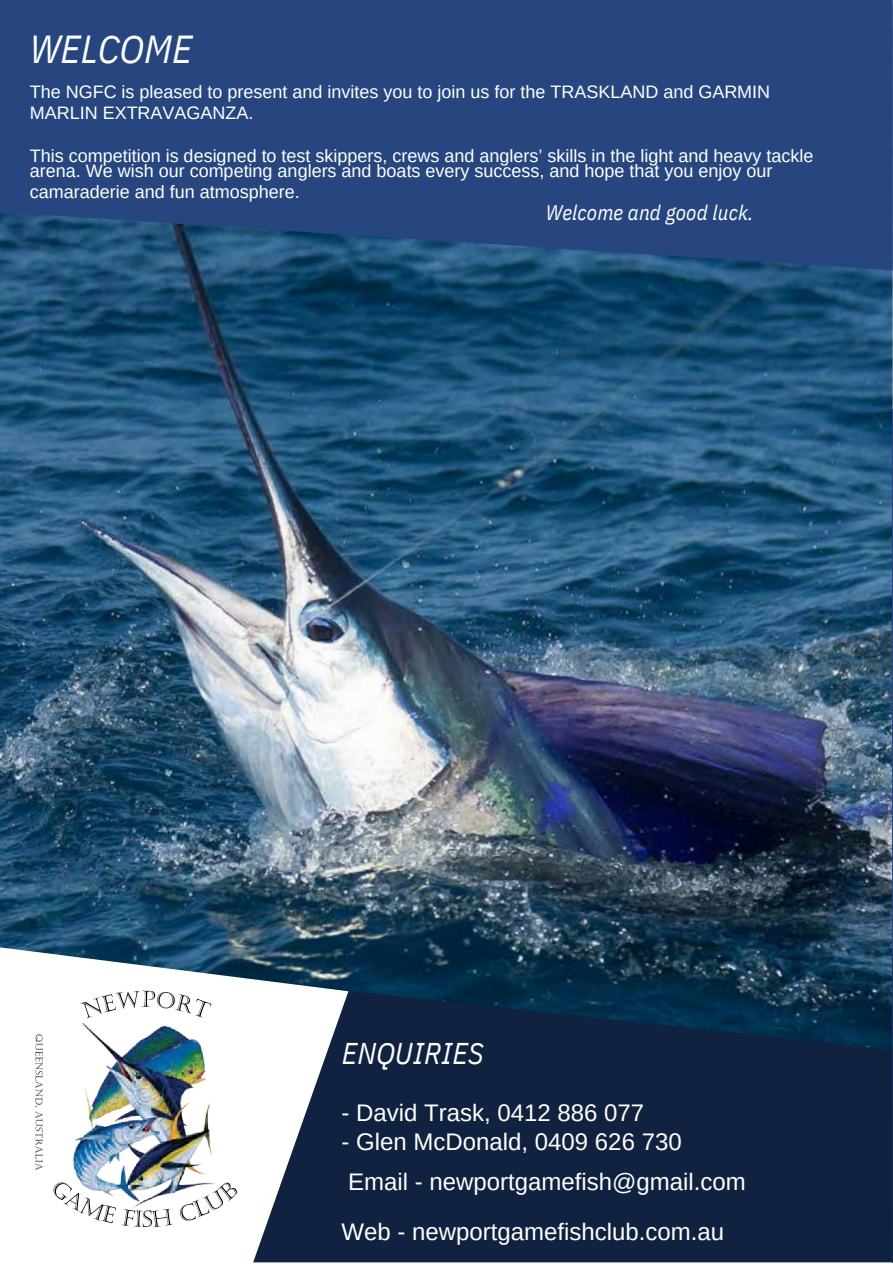
<style>
.page{position:relative;width:893px;height:1264px;background:#fff}
.page>*{position:absolute;margin:0;border:0;box-sizing:border-box;transform-origin:0 0}
.t1{font:italic 39px "IBM Plex Sans Cond";letter-spacing:.005em;color:#fff}
.t2{font:italic 30px "IBM Plex Sans Cond";letter-spacing:.005em;color:#fff}
.t3{font:24px/39.3px "Arimo";color:#fff}
.t4{font:italic 21px "IBM Plex Sans Cond";letter-spacing:.005em;color:#fff}
.t5{font:18px/21.3px "Arimo";color:#fff}
</style>
<div class="page">
<img style="left:0;top:270px;width:892px;height:677px">
<svg style="left:0;top:947px;width:892px;height:43px"></svg>
<hr style="left:892px;top:409px;width:1px;height:853px;background:#27467f">
<svg style="left:253px;top:990px;width:639px;height:272px;background:#1f324d"></svg>
<hr style="left:892px;top:953px;width:1px;height:309px;background:#10223f">
<svg style="left:0;top:0;width:892px;height:270px;background:#26477e"></svg>
<div style="left:30px;top:985px;width:227px;height:247px;background:#fff"></div>
<img style="left:72px;top:1018px;width:140px;height:175px">
<svg style="left:80px;top:990px;width:131px;height:28px"></svg>
<svg style="left:180px;top:1182px;width:57px;height:38px"></svg>
<img style="left:54px;top:1182px;width:119px;height:45px">
<svg style="left:35px;top:1034px;width:8px;height:136px"></svg>
<h1 class="t1" style="left:30px;top:23px;width:164px">WELCOME</h1>
<p class="t5" style="left:30px;top:81px;width:742px">The NGFC is pleased to present and invites you to join us for the TRASKLAND and GARMIN<br>MARLIN EXTRAVAGANZA.</p>
<p class="t5" style="left:30px;top:149px;width:785px;line-height:14.5px">This competition is designed to test skippers, crews and anglers’ skills in the light and heavy tackle arena. We wish our competing anglers and boats every success, and hope that you enjoy our</p>
<p class="t5" style="left:30px;top:181px;width:271px">camaraderie and fun atmosphere.</p>
<p class="t4" style="left:545px;top:199px;width:209px">Welcome and good luck.</p>
<h2 class="t2" style="left:341px;top:1032px;width:144px">ENQUIRIES</h2>
<h3 class="t3" style="left:341px;top:1093px;width:304px">- David Trask, 0412 886 077</h3>
<h3 class="t3" style="left:341px;top:1122px;width:406px">- Glen McDonald, 0409 626 730<br>Email - newportgamefish@gmail.com</h3>
<h3 class="t3" style="left:341px;top:1212px;width:384px">Web - newportgamefishclub.com.au</h3>
</div>
